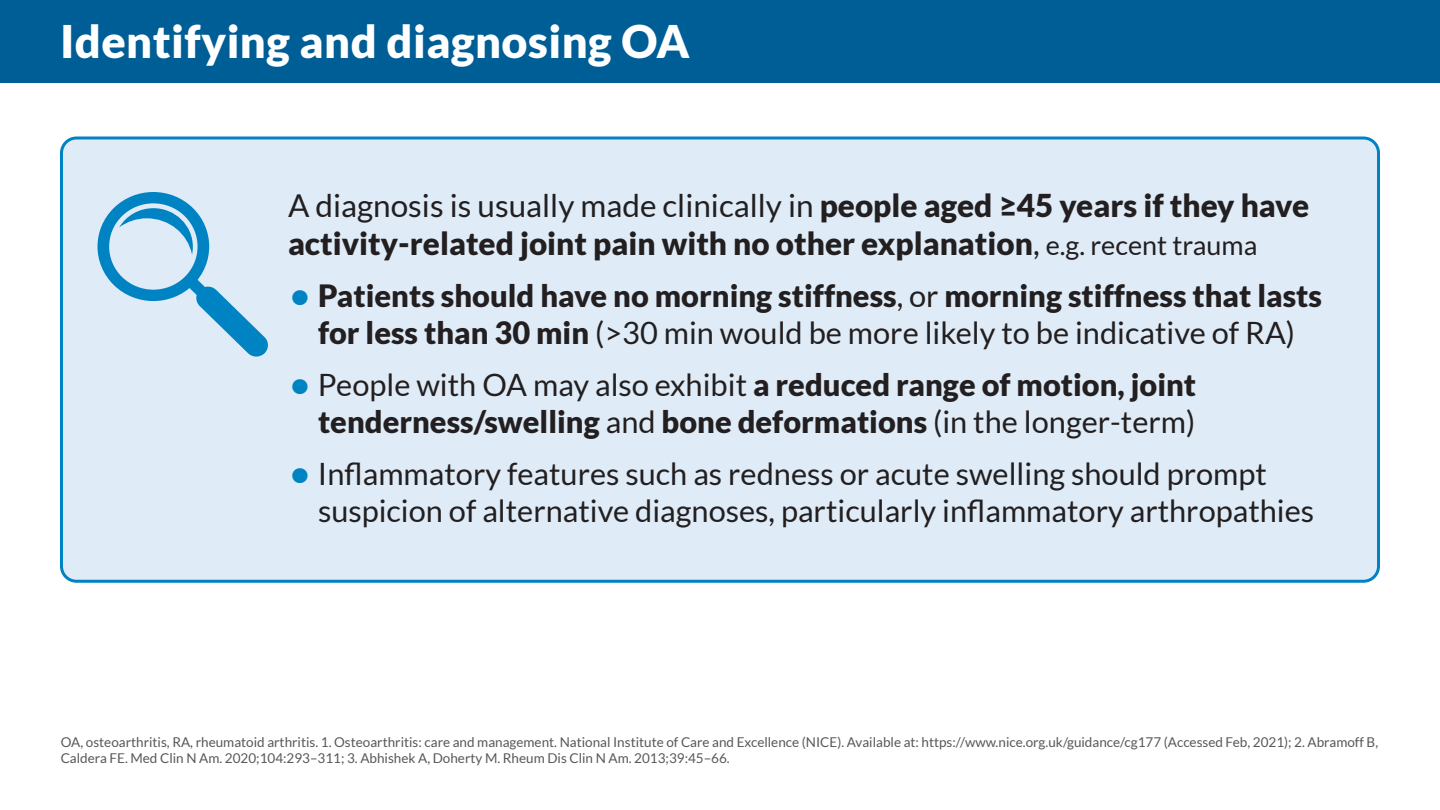
<style>
.page{position:relative;width:1440px;height:810px;background:#fff}
.page>*{position:absolute;margin:0;border:0;box-sizing:border-box;transform-origin:0 0}
.Slide_Tiitle{font:900 45px "Lato";letter-spacing:.01em;color:#fff}
.Big_Bullets{font:900 31.5px/37.8px "Lato";color:#231f20}
.Big_Bullets-2{font:900 30.75px/36.9px "Lato";color:#231f20;text-align:center}
.Big_Bullets-3{font:30.75px/36.9px "Lato";color:#231f20}
.Footnotes{font:13.5px/16.2px "Lato";color:#57585a}
.s1{font-weight:400}
.s2{font-weight:400;font-size:27px}
.s3{color:#0083c2}
.s4{font-weight:900;color:#0083c2}
</style>
<div class="page">
<div style="left:62px;top:138px;width:1316px;height:443px;background:#dfecf7;border-radius:15px"></div>
<div style="left:60px;top:136px;width:1320px;height:447px;border:3px solid #0083c2;border-radius:15px"></div>
<div style="left:0;top:0;width:1440px;height:83px;background:#005e96"></div>
<svg style="left:97px;top:192px;width:171px;height:165px"></svg>
<p class="Slide_Tiitle" style="left:60px;top:15px;width:631px">Identifying and diagnosing OA</p>
<p class="Big_Bullets" style="left:288px;top:186px;width:1023px"><span class="s1">A diagnosis is usually made clinically in</span> people aged ≥45 years if they have activity‑related joint pain with no other explanation<span class="s1">,</span> <span class="s2">e.g. recent trauma</span></p>
<p class="Big_Bullets-2" style="left:291px;top:277px;width:1033px"><span class="s3">•</span> Patients should have no morning stiffness<span class="s1">, or</span> morning stiffness that lasts for less than 30 min <span class="s1">(&gt;30 min would be more likely to be indicative of RA)</span></p>
<p class="Big_Bullets-2" style="left:291px;top:366px;width:907px;text-align:right"><span class="s3">•</span> <span class="s1">People with OA may also exhibit</span> a reduced range of motion, joint tenderness/swelling <span class="s1">and</span> bone deformations <span class="s1">(in the longer-term)</span></p>
<p class="Big_Bullets-3" style="left:318px;top:455px;width:998px;text-indent:-27px"><span class="s4">•</span> Inflammatory features such as redness or acute swelling should prompt suspicion of alternative diagnoses, particularly inflammatory arthropathies</p>
<p class="Footnotes" style="left:61px;top:734px;width:1319px">OA, osteoarthritis, RA, rheumatoid arthritis. 1. Osteoarthritis: care and management. National Institute of Care and Excellence (NICE). Available at: https://www.nice.org.uk/guidance/cg177 (Accessed Feb, 2021); 2. Abramoff B,<br>Caldera FE. Med Clin N Am. 2020;104:293–311; 3. Abhishek A, Doherty M. Rheum Dis Clin N Am. 2013;39:45–66.</p>
</div>
